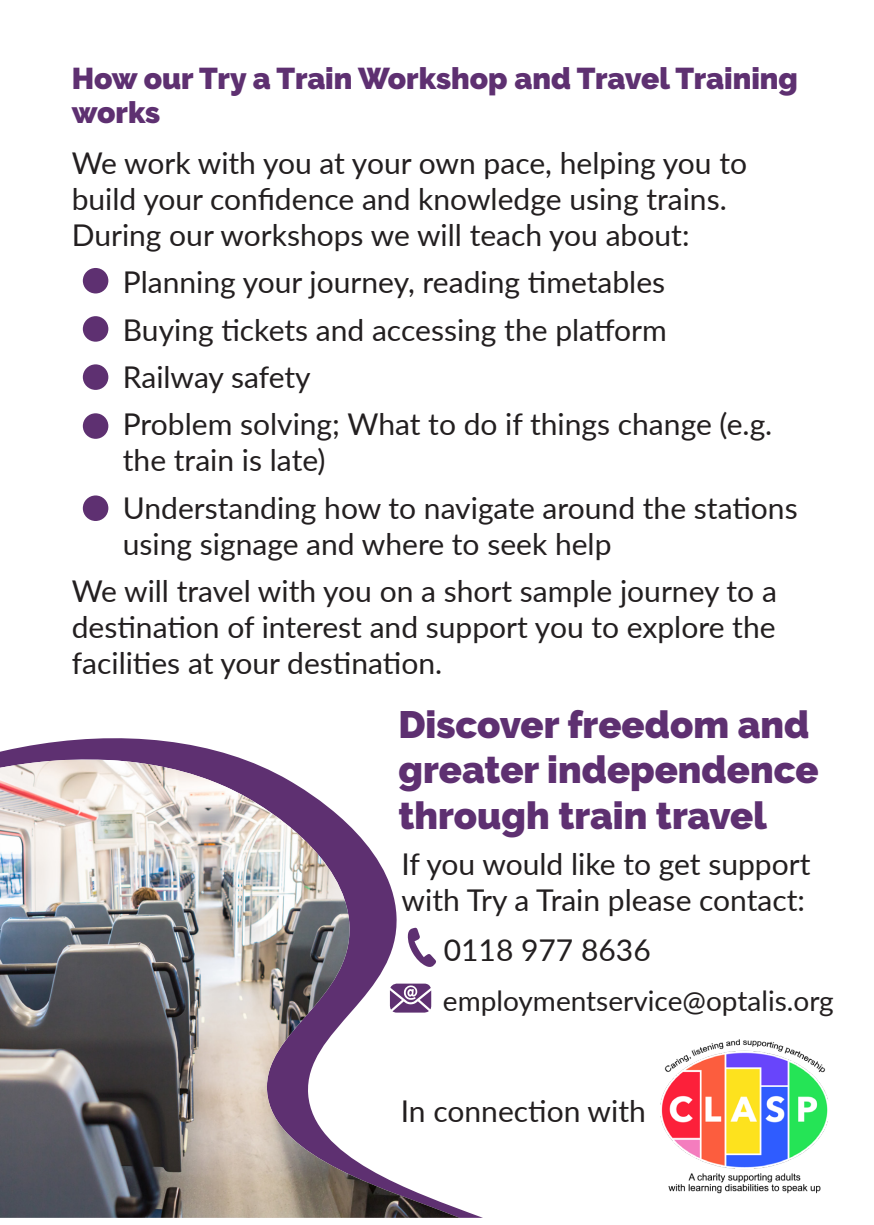
<style>
.page{position:relative;width:874px;height:1225px;background:#fff}
.page>*{position:absolute;margin:0;border:0;box-sizing:border-box;transform-origin:0 0}
.t1{font:900 38px/45.6px "Raleway";color:#5e3071}
.t2{font:30px/36px "Lato";color:#231f20}
.t3{font:900 30px/34px "Raleway";color:#5e3071}
.t4{font:28px "Lato";color:#231f20}
</style>
<div class="page">
<div style="left:83px;top:495px;width:25px;height:26px;background:#5e3071;border-radius:50%"></div>
<svg style="left:0;top:738px;width:245px;height:22px;fill:#5e3071"></svg>
<img style="left:0;top:760px;width:459px;height:457px">
<div style="left:83px;top:268px;width:25px;height:25px;background:#5e3071;border-radius:50%"></div>
<div style="left:83px;top:316px;width:25px;height:26px;background:#5e3071;border-radius:50%"></div>
<div style="left:83px;top:364px;width:25px;height:26px;background:#5e3071;border-radius:50%"></div>
<div style="left:83px;top:413px;width:25px;height:26px;background:#5e3071;border-radius:50%"></div>
<img style="left:660px;top:1039px;width:168px;height:155px">
<p class="t3" style="left:72px;top:62px;width:727px">How our Try a Train Workshop and Travel Training works</p>
<p class="t2" style="left:72px;top:144px;width:676px">We work with you at your own pace, helping you to build your confidence and knowledge using trains.<br>During our workshops we will teach you about:</p>
<p class="t2" style="left:87px;top:263px;width:579px">• Planning your journey, reading timetables</p>
<p class="t2" style="left:87px;top:310px;width:581px">• Buying tickets and accessing the platform</p>
<p class="t2" style="left:87px;top:358px;width:225px">• Railway safety</p>
<p class="t2" style="left:123px;top:405px;width:650px;text-indent:-36px">• Problem solving; What to do if things change (e.g. the train is late)</p>
<p class="t2" style="left:123px;top:488px;width:676px;text-indent:-36px">• Understanding how to navigate around the stations using signage and where to seek help</p>
<p class="t2" style="left:72px;top:572px;width:706px;text-align:justify">We will travel with you on a short sample journey to a destination of interest and support you to explore the facilities at your destination.</p>
<p class="t1" style="left:398px;top:701px;width:421px">Discover freedom and greater independence through train travel</p>
<p class="t2" style="left:401px;top:845px;width:410px">If you would like to get support with Try a Train please contact:</p>
<p class="t2" style="left:443px;top:931px;width:208px">0118 977 8636</p>
<p class="t4" style="left:442px;top:980px;width:392px">employmentservice@optalis.org</p>
<p class="t2" style="left:400px;top:1091px;width:246px">In connection with</p>
</div>
